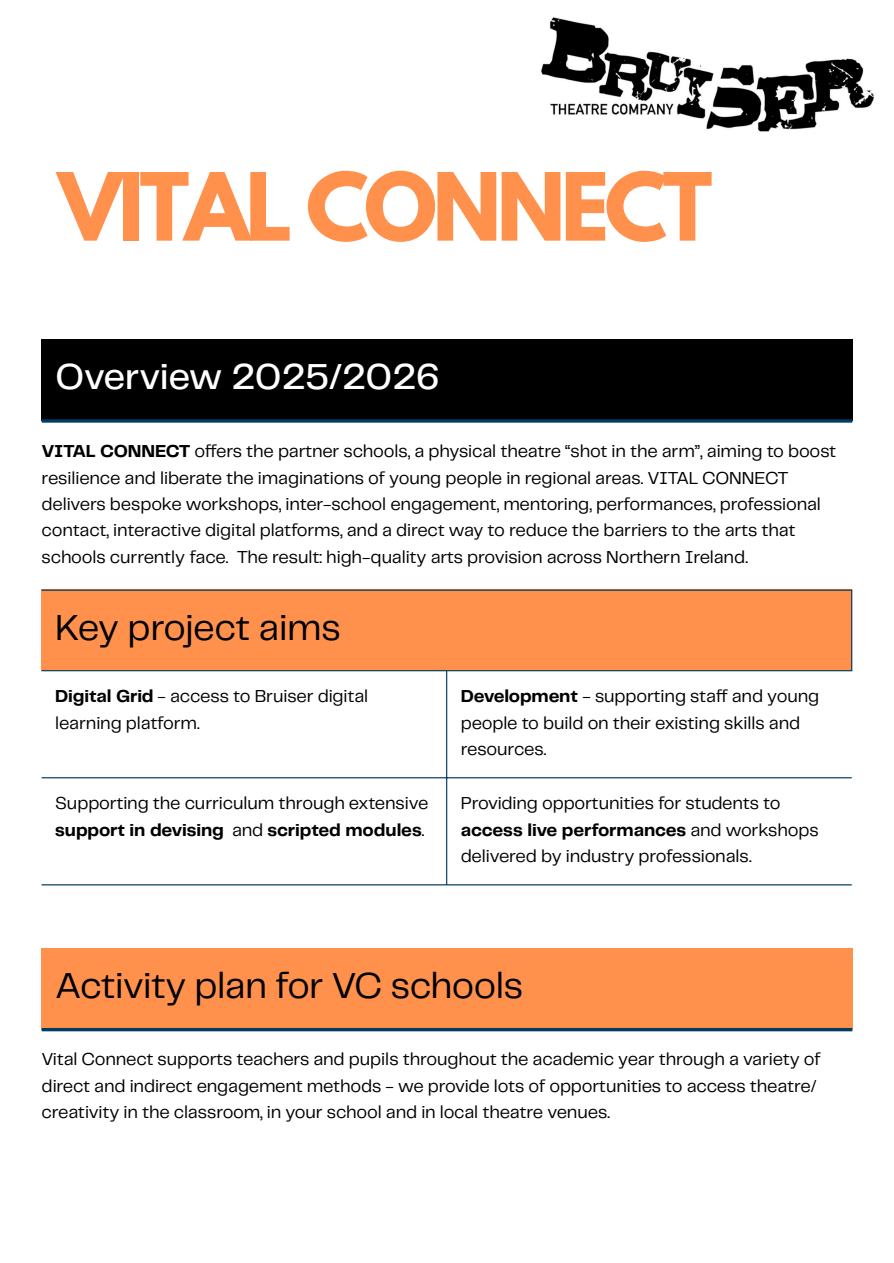
<style>
.page{position:relative;width:894px;height:1263px;background:#fff}
.page>*{position:absolute;margin:0;border:0;box-sizing:border-box;transform-origin:0 0}
.t1{font:700 83.25px "League Spartan";letter-spacing:-.055em;color:#ff914d}
.t2{font:37.5px "Telegraf";letter-spacing:-.015em;color:#000001}
.t3{font:500 37.5px "Telegraf";letter-spacing:-.015em;color:#fff}
.t4{font:18px/26.4px "Telegraf";letter-spacing:-.01em;color:#000001}
.t5{font:18px/26.4px "Telegraf";letter-spacing:-.01em;color:#000}
.s1{font-weight:700}
</style>
<div class="page">
<img style="left:541px;top:17px;width:333px;height:115px">
<div style="left:42px;top:340px;width:810px;height:81px;background:#000"></div>
<svg style="left:42px;top:419px;width:810px;height:4px;background:#16486a"></svg>
<div style="left:42px;top:590px;width:809px;height:81px;background:#ff914d"></div>
<hr style="left:446px;top:671px;width:1px;height:213px;background:#003c64">
<hr style="left:850px;top:591px;width:2px;height:79px;background:#003c64">
<hr style="left:42px;top:590px;width:810px;height:1px;background:#003c64">
<hr style="left:42px;top:670px;width:810px;height:1px;background:#003c64">
<hr style="left:42px;top:777px;width:809px;height:1px;background:#003c64">
<hr style="left:42px;top:884px;width:809px;height:1px;background:#003c64">
<div style="left:42px;top:948px;width:810px;height:82px;background:#ff914d"></div>
<hr style="left:42px;top:1028px;width:810px;height:3px;background:#003c64">
<p class="t1" style="left:58px;top:166px;width:655px">VITAL CONNECT</p>
<p class="t3" style="left:55px;top:361px;width:386px">Overview 2025/2026</p>
<p class="t5" style="left:42px;top:439px;width:796px"><span class="s1">VITAL CONNECT</span> offers the partner schools, a physical theatre “shot in the arm”, aiming to boost resilience and liberate the imaginations of young people in regional areas. VITAL CONNECT delivers bespoke workshops, inter-school engagement, mentoring, performances, professional contact, interactive digital platforms, and a direct way to reduce the barriers to the arts that schools currently face. The result: high-quality arts provision across Northern Ireland.</p>
<p class="t2" style="left:55px;top:612px;width:287px">Key project aims</p>
<h1 class="t4" style="left:55px;top:683px;width:314px;line-height:27px"><span class="s1">Digital Grid</span> - access to Bruiser digital learning platform.</h1>
<h1 class="t4" style="left:460px;top:683px;width:360px"><span class="s1">Development</span> - supporting staff and young people to build on their existing skills and resources.</h1>
<p class="t4" style="left:55px;top:790px;width:374px;line-height:27px">Supporting the curriculum through extensive <span class="s1">support in devising</span> and <span class="s1">scripted modules</span>.</p>
<p class="t4" style="left:460px;top:790px;width:359px">Providing opportunities for students to <span class="s1">access live performances</span> and workshops delivered by industry professionals.</p>
<p class="t2" style="left:55px;top:969px;width:469px">Activity plan for VC schools</p>
<p class="t4" style="left:42px;top:1047px;width:780px">Vital Connect supports teachers and pupils throughout the academic year through a variety of direct and indirect engagement methods - we provide lots of opportunities to access theatre/ creativity in the classroom, in your school and in local theatre venues.</p>
</div>
